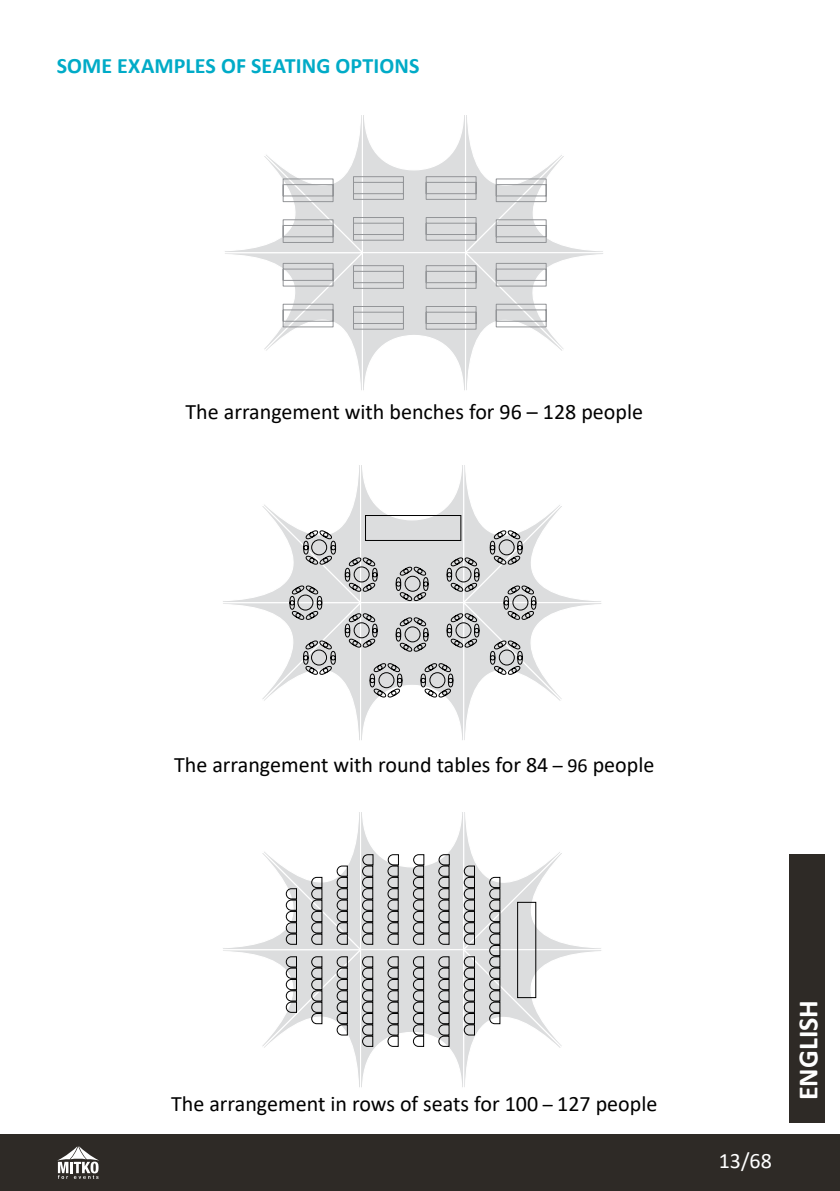
<style>
.page{position:relative;width:840px;height:1191px;background:#fff}
.page>*{position:absolute;margin:0;border:0;box-sizing:border-box;transform-origin:0 0}
.t1{font:700 28px "Calibri";color:#fff}
.t2{font:22px "Calibri";color:#000}
.t3{font:700 22px "Calibri";letter-spacing:.005em;color:#00abc7}
.t4{font:22px "Calibri";color:#fff}
.s1{font-size:20px}
</style>
<div class="page">
<div style="left:0;top:1134px;width:839px;height:57px;background:#2e2a26"></div>
<div style="left:788px;top:854px;width:36px;height:269px;background:#2e2a26"></div>
<svg style="left:57px;top:1146px;width:42px;height:32px"></svg>
<svg style="left:223px;top:812px;width:378px;height:275px"></svg>
<svg style="left:285px;top:854px;width:251px;height:193px"></svg>
<svg style="left:225px;top:115px;width:378px;height:275px"></svg>
<svg style="left:282px;top:176px;width:264px;height:154px;background:#d8d9da"></svg>
<svg style="left:223px;top:465px;width:379px;height:275px"></svg>
<svg style="left:289px;top:515px;width:247px;height:183px;background:#cccdce"></svg>
<p class="t3" style="left:57px;top:50px;width:364px">SOME EXAMPLES OF SEATING OPTIONS</p>
<p class="t2" style="left:185px;top:396px;width:458px">The arrangement with benches for 96 – 128 people</p>
<p class="t2" style="left:174px;top:749px;width:481px">The arrangement with round tables for 84 <span class="s1">– 96</span> people</p>
<p class="t2" style="left:171px;top:1088px;width:487px">The arrangement in rows of seats for 100 <span class="s1">–</span> 127 people</p>
<p class="t4" style="left:718px;top:1145px;width:55px">13/68</p>
<p class="t1" style="left:787px;top:1100px;width:102px;rotate:-90deg">ENGLISH</p>
</div>
